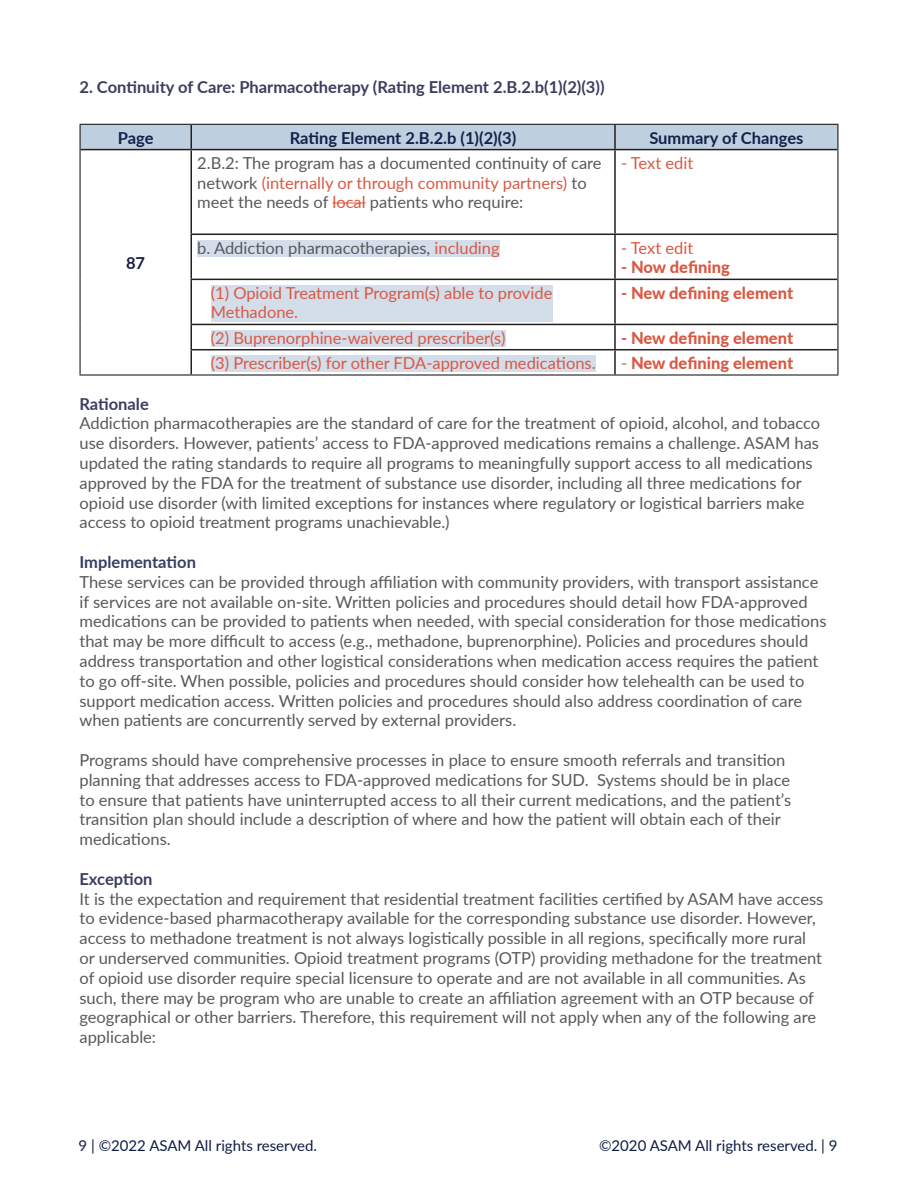
<style>
.page{position:relative;width:918px;height:1188px;background:#fff}
.page>*{position:absolute;margin:0;border:0;box-sizing:border-box;transform-origin:0 0}
.body_copy{font:16.5px/19.8px "Lato";color:#57585a}
.Highlighter_w__red{font:16.5px/19.8px "Lato";color:#d95842}
.body_copy-2{font:700 16.5px "Lato";color:#3a3d5f}
.body_copy-3{font:800 16.5px "Lato";color:#d95842}
.body_copy-4{font:700 16.5px "Lato";color:#142049}
.Highlighter{font:16.5px "Lato";color:#57585a}
.body_copy-5{font:16.5px "Lato";color:#d95842}
.t1{font:15px "Lato";color:#0e1d45}
.s1{color:#d95842}
.s2{font-weight:400}
</style>
<div class="page">
<svg style="left:80px;top:124px;width:758px;height:26px;background:#b7c8d7"></svg>
<hr style="left:80px;top:150px;width:1px;height:84px;background:#231f20">
<hr style="left:837px;top:150px;width:1px;height:84px;background:#231f20">
<hr style="left:80px;top:234px;width:1px;height:45px;background:#231f20">
<hr style="left:837px;top:234px;width:1px;height:45px;background:#231f20">
<hr style="left:80px;top:279px;width:1px;height:45px;background:#231f20">
<hr style="left:837px;top:279px;width:1px;height:45px;background:#231f20">
<svg style="left:80px;top:324px;width:1px;height:50px"></svg>
<svg style="left:837px;top:324px;width:1px;height:50px"></svg>
<hr style="left:80px;top:374px;width:111px;height:2px;background:#231f20">
<hr style="left:191px;top:374px;width:424px;height:2px;background:#231f20">
<hr style="left:615px;top:374px;width:223px;height:2px;background:#231f20">
<hr style="left:190px;top:125px;width:2px;height:24px;background:#231f20">
<hr style="left:614px;top:125px;width:2px;height:24px;background:#231f20">
<hr style="left:81px;top:149px;width:110px;height:1px;background:#231f20">
<hr style="left:191px;top:149px;width:424px;height:1px;background:#231f20">
<hr style="left:190px;top:150px;width:2px;height:84px;background:#231f20">
<hr style="left:615px;top:149px;width:222px;height:1px;background:#231f20">
<hr style="left:614px;top:150px;width:2px;height:84px;background:#231f20">
<hr style="left:190px;top:234px;width:425px;height:1px;background:#231f20">
<hr style="left:190px;top:235px;width:2px;height:44px;background:#231f20">
<hr style="left:615px;top:234px;width:222px;height:1px;background:#231f20">
<hr style="left:614px;top:235px;width:2px;height:44px;background:#231f20">
<hr style="left:190px;top:279px;width:425px;height:1px;background:#231f20">
<hr style="left:190px;top:280px;width:2px;height:44px;background:#231f20">
<hr style="left:615px;top:279px;width:222px;height:1px;background:#231f20">
<hr style="left:614px;top:280px;width:2px;height:44px;background:#231f20">
<hr style="left:190px;top:324px;width:425px;height:1px;background:#231f20">
<hr style="left:190px;top:325px;width:2px;height:24px;background:#231f20">
<hr style="left:615px;top:324px;width:222px;height:1px;background:#231f20">
<hr style="left:614px;top:325px;width:2px;height:24px;background:#231f20">
<hr style="left:190px;top:349px;width:425px;height:1px;background:#231f20">
<hr style="left:190px;top:350px;width:2px;height:24px;background:#231f20">
<hr style="left:615px;top:349px;width:222px;height:1px;background:#231f20">
<hr style="left:614px;top:350px;width:2px;height:24px;background:#231f20">
<hr style="left:332px;top:203px;width:34px;height:1px;background:#d95842">
<div style="left:197px;top:240px;width:303px;height:17px;background:#d4ddea"></div>
<div style="left:211px;top:285px;width:341px;height:37px;background:#d4ddea"></div>
<div style="left:211px;top:330px;width:294px;height:17px;background:#d4ddea"></div>
<div style="left:211px;top:356px;width:385px;height:16px;background:#d4ddea"></div>
<p class="body_copy-2" style="left:80px;top:75px;width:527px">2. Continuity of Care: Pharmacotherapy (Rating Element 2.B.2.b(1)(2)(3))</p>
<p class="body_copy-4" style="left:118px;top:125px;width:37px">Page</p>
<p class="body_copy-4" style="left:290px;top:125px;width:228px">Rating Element 2.B.2.b (1)(2)(3)</p>
<p class="body_copy-4" style="left:649px;top:125px;width:156px">Summary of Changes</p>
<p class="body_copy-4" style="left:126px;top:251px;width:21px">87</p>
<p class="body_copy" style="left:197px;top:152px;width:406px">2.B.2: The program has a documented continuity of care network <span class="s1">(internally or through community partners)</span> to meet the needs of <span class="s1">local</span> patients who require:</p>
<p class="body_copy-5" style="left:621px;top:151px;width:74px">- Text edit</p>
<p class="Highlighter" style="left:197px;top:236px;width:304px">b. Addiction pharmacotherapies, <span class="s1">including</span></p>
<p class="body_copy-5" style="left:621px;top:236px;width:74px">- Text edit</p>
<p class="body_copy-3" style="left:621px;top:255px;width:110px">- Now defining</p>
<p class="Highlighter_w__red" style="left:211px;top:282px;width:343px">(1) Opioid Treatment Program(s) able to provide<br>Methadone.</p>
<p class="body_copy-3" style="left:621px;top:280px;width:174px">- New defining element</p>
<p class="Highlighter_w__red" style="left:211px;top:327px;width:296px">(2) Buprenorphine-waivered prescriber(s)</p>
<p class="body_copy-3" style="left:621px;top:325px;width:174px">- New defining element</p>
<p class="Highlighter_w__red" style="left:211px;top:352px;width:386px">(3) Prescriber(s) for other FDA-approved medications.</p>
<p class="body_copy-3" style="left:621px;top:351px;width:174px"><span class="s2">-</span> New defining element</p>
<p class="body_copy-2" style="left:80px;top:391px;width:71px">Rationale</p>
<p class="body_copy" style="left:80px;top:413px;width:742px">Addiction pharmacotherapies are the standard of care for the treatment of opioid, alcohol, and tobacco use disorders. However, patients’ access to FDA-approved medications remains a challenge. ASAM has updated the rating standards to require all programs to meaningfully support access to all medications approved by the FDA for the treatment of substance use disorder, including all three medications for opioid use disorder (with limited exceptions for instances where regulatory or logistical barriers make access to opioid treatment programs unachievable.)</p>
<p class="body_copy-2" style="left:80px;top:550px;width:118px">Implementation</p>
<p class="body_copy" style="left:80px;top:571px;width:749px">These services can be provided through affiliation with community providers, with transport assistance if services are not available on-site. Written policies and procedures should detail how FDA-approved medications can be provided to patients when needed, with special consideration for those medications that may be more difficult to access (e.g., methadone, buprenorphine). Policies and procedures should address transportation and other logistical considerations when medication access requires the patient to go off-site. When possible, policies and procedures should consider how telehealth can be used to support medication access. Written policies and procedures should also address coordination of care when patients are concurrently served by external providers.</p>
<p class="body_copy" style="left:80px;top:749px;width:713px">Programs should have comprehensive processes in place to ensure smooth referrals and transition planning that addresses access to FDA-approved medications for SUD. Systems should be in place to ensure that patients have uninterrupted access to all their current medications, and the patient’s transition plan should include a description of where and how the patient will obtain each of their medications.</p>
<p class="body_copy-2" style="left:80px;top:867px;width:74px">Exception</p>
<p class="body_copy" style="left:80px;top:888px;width:745px">It is the expectation and requirement that residential treatment facilities certified by ASAM have access to evidence-based pharmacotherapy available for the corresponding substance use disorder. However, access to methadone treatment is not always logistically possible in all regions, specifically more rural or underserved communities. Opioid treatment programs (OTP) providing methadone for the treatment of opioid use disorder require special licensure to operate and are not available in all communities. As such, there may be program who are unable to create an affiliation agreement with an OTP because of geographical or other barriers. Therefore, this requirement will not apply when any of the following are applicable:</p>
<p class="t1" style="left:79px;top:1134px;width:240px">9 | ©2022 ASAM All rights reserved.</p>
<p class="t1" style="left:599px;top:1134px;width:240px">©2020 ASAM All rights reserved. | 9</p>
</div>
